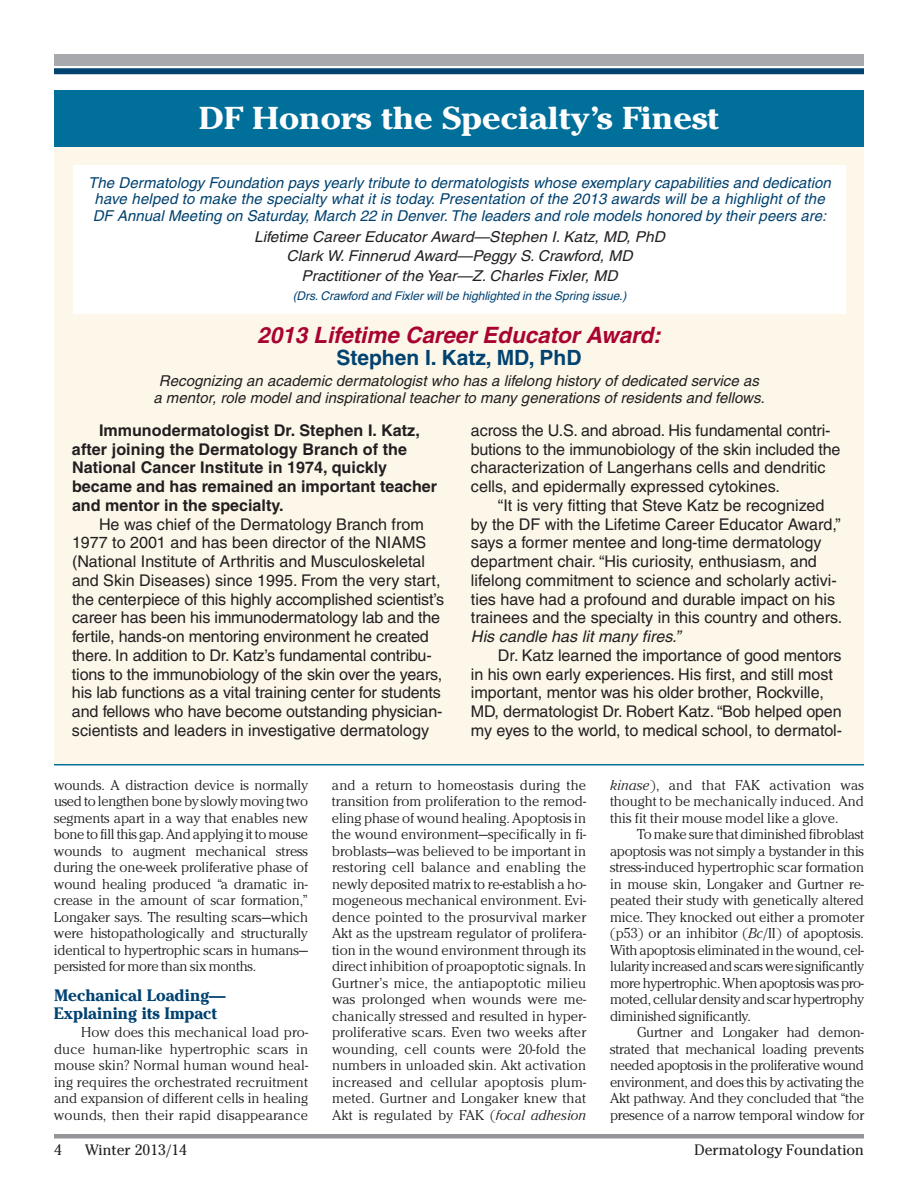
<style>
.page{position:relative;width:918px;height:1188px;background:#fff}
.page>*{position:absolute;margin:0;border:0;box-sizing:border-box;transform-origin:0 0}
.t1{font:700 31.5px "Cheltenham";color:#fff;scale:1.1 1}
.t2{font:italic 700 22.5px "Helvetica";color:#a90332}
.t3{font:700 21px "Helvetica";color:#004270}
.t4{font:700 16.5px/18px "Cheltenham";color:#004270}
.t5{font:16.2px/18.8px "Helvetica";letter-spacing:-.005em;color:#231f20}
.t6{font:700 16.2px/18.8px "Helvetica";letter-spacing:.005em;color:#231f20}
.t7{font:italic 16.2px "Helvetica";letter-spacing:.005em;color:#231f20}
.t8{font:15px/16.5px "L Cheltenham";letter-spacing:-.005em;color:#231f20;text-align:justify}
.t9{font:italic 15px/19.5px "Helvetica";letter-spacing:.005em;color:#231f20;text-align:center}
.t10{font:italic 15px/16.5px "Helvetica";letter-spacing:.005em;color:#004270}
.t11{font:15px "Cheltenham";color:#231f20}
.t12{font:italic 12px "Helvetica";letter-spacing:-.005em;color:#004270}
.s1{font-family:"L Cheltenham Itlic"}
</style>
<div class="page">
<div style="left:54px;top:54px;width:810px;height:12px;background:#a8a9ad"></div>
<div style="left:54px;top:68px;width:810px;height:6px;background:#004270"></div>
<hr style="left:54px;top:1134px;width:810px;height:4px;background:#939598">
<div style="left:54px;top:90px;width:810px;height:675px;background:#fdf7ea"></div>
<div style="left:54px;top:90px;width:810px;height:57px;background:#006f9a"></div>
<div style="left:73px;top:166px;width:773px;height:148px;background:#fff"></div>
<hr style="left:54px;top:764px;width:810px;height:1px;background:#006f9a">
<h1 class="t1" style="left:199px;top:100px;width:474px">DF Honors the Specialty’s Finest</h1>
<p class="t10" style="left:88px;top:176px;width:744px">The Dermatology Foundation pays yearly tribute to dermatologists whose exemplary capabilities and dedication have helped to make the specialty what it is today. Presentation of the 2013 awards will be a highlight of the<br>DF Annual Meeting on Saturday, March 22 in Denver. The leaders and role models honored by their peers are:</p>
<p class="t9" style="left:254px;top:228px;width:413px">Lifetime Career Educator Award—Stephen I. Katz, MD, PhD<br>Clark W. Finnerud Award—Peggy S. Crawford, MD<br>Practitioner of the Year—Z. Charles Fixler, MD</p>
<p class="t12" style="left:293px;top:292px;width:335px">(Drs. Crawford and Fixler will be highlighted in the Spring issue.)</p>
<h2 class="t2" style="left:257px;top:326px;width:405px">2013 Lifetime Career Educator Award:</h2>
<h3 class="t3" style="left:336px;top:350px;width:247px">Stephen I. Katz, MD, PhD</h3>
<p class="t9" style="left:153px;top:374px;width:613px;line-height:16.5px">Recognizing an academic dermatologist who has a lifelong history of dedicated service as a mentor, role model and inspirational teacher to many generations of residents and fellows.</p>
<p class="t6" style="left:72px;top:422px;width:367px;text-indent:27px">Immunodermatologist Dr. Stephen I. Katz, after joining the Dermatology Branch of the National Cancer Institute in 1974, quickly became and has remained an important teacher and mentor in the specialty.</p>
<p class="t5" style="left:72px;top:516px;width:374px;text-indent:27px">He was chief of the Dermatology Branch from 1977 to 2001 and has been director of the NIAMS (National Institute of Arthritis and Musculoskeletal and Skin Diseases) since 1995. From the very start, the centerpiece of this highly accomplished scientist’s career has been his immunodermatology lab and the fertile, hands-on mentoring environment he created there. In addition to Dr. Katz’s fundamental contribu&shy;tions to the immunobiology of the skin over the years, his lab functions as a vital training center for students and fellows who have become outstanding physician&shy;scientists and leaders in investigative dermatology</p>
<p class="t5" style="left:471px;top:422px;width:371px">across the U.S. and abroad. His fundamental contri&shy;butions to the immunobiology of the skin included the characterization of Langerhans cells and dendritic cells, and epidermally expressed cytokines.</p>
<p class="t5" style="left:471px;top:497px;width:373px;text-indent:27px">“It is very fitting that Steve Katz be recognized by the DF with the Lifetime Career Educator Award,” says a former mentee and long-time dermatology department chair. “His curiosity, enthusiasm, and lifelong commitment to science and scholarly activi&shy;ties have had a profound and durable impact on his trainees and the specialty in this country and others.</p>
<p class="t7" style="left:471px;top:630px;width:211px">His candle has lit many fires.”</p>
<p class="t5" style="left:471px;top:647px;width:373px;text-indent:27px">Dr. Katz learned the importance of good mentors in his own early experiences. His first, and still most important, mentor was his older brother, Rockville, MD, dermatologist Dr. Robert Katz. “Bob helped open my eyes to the world, to medical school, to dermatol-</p>
<p class="t8" style="left:54px;top:776px;width:256px">wounds. A distraction device is normally used to lengthen bone by slowly moving two segments apart in a way that enables new bone to fill this gap. And applying it to mouse wounds to augment mechanical stress during the one-week proliferative phase of wound healing produced “a dramatic in&shy;crease in the amount of scar formation,” Longaker says. The resulting scars—which were histopathologically and structurally identical to hypertrophic scars in humans— persisted for more than six months.</p>
<p class="t4" style="left:54px;top:987px;width:173px">Mechanical Loading—<br>Explaining its Impact</p>
<p class="t8" style="left:54px;top:1024px;width:256px;text-indent:27px">How does this mechanical load pro&shy;duce human-like hypertrophic scars in mouse skin? Normal human wound heal&shy;ing requires the orchestrated recruitment and expansion of different cells in healing wounds, then their rapid disappearance</p>
<p class="t8" style="left:332px;top:776px;width:256px">and a return to homeostasis during the transition from proliferation to the remod&shy;eling phase of wound healing. Apoptosis in the wound environment—specifically in fi&shy;broblasts—was believed to be important in restoring cell balance and enabling the newly deposited matrix to re-establish a ho&shy;mogeneous mechanical environment. Evi&shy;dence pointed to the prosurvival marker Akt as the upstream regulator of prolifera&shy;tion in the wound environment through its direct inhibition of proapoptotic signals. In Gurtner’s mice, the antiapoptotic milieu was prolonged when wounds were me&shy;chanically stressed and resulted in hyper&shy;proliferative scars. Even two weeks after wounding, cell counts were 20-fold the numbers in unloaded skin. Akt activation increased and cellular apoptosis plum&shy;meted. Gurtner and Longaker knew that Akt is regulated by FAK (<span class="s1">focal adhesion</span></p>
<p class="t8" style="left:610px;top:776px;width:256px"><span class="s1">kinase</span>), and that FAK activation was thought to be mechanically induced. And this fit their mouse model like a glove.</p>
<p class="t8" style="left:610px;top:826px;width:256px;text-indent:27px">To make sure that diminished fibroblast apoptosis was not simply a bystander in this stress-induced hypertrophic scar formation in mouse skin, Longaker and Gurtner re&shy;peated their study with genetically altered mice. They knocked out either a promoter (p53) or an inhibitor (<span class="s1">Bc</span>/II) of apoptosis.<br>With apoptosis eliminated in the wound, cel&shy;lularity increased and scarswere significantly more hypertrophic. When apoptosiswas pro&shy;moted, cellular density and scar hypertrophy diminished significantly.</p>
<p class="t8" style="left:610px;top:1024px;width:256px;text-indent:27px">Gurtner and Longaker had demon&shy;strated that mechanical loading prevents needed apoptosis in the proliferative wound environment, and does this by activating the Akt pathway. And they concluded that “the presence of a narrow temporal window for</p>
<p class="t11" style="left:54px;top:1141px;width:9px">4</p>
<p class="t11" style="left:85px;top:1141px;width:103px">Winter 2013/14</p>
<p class="t11" style="left:695px;top:1141px;width:171px">Dermatology Foundation</p>
</div>
